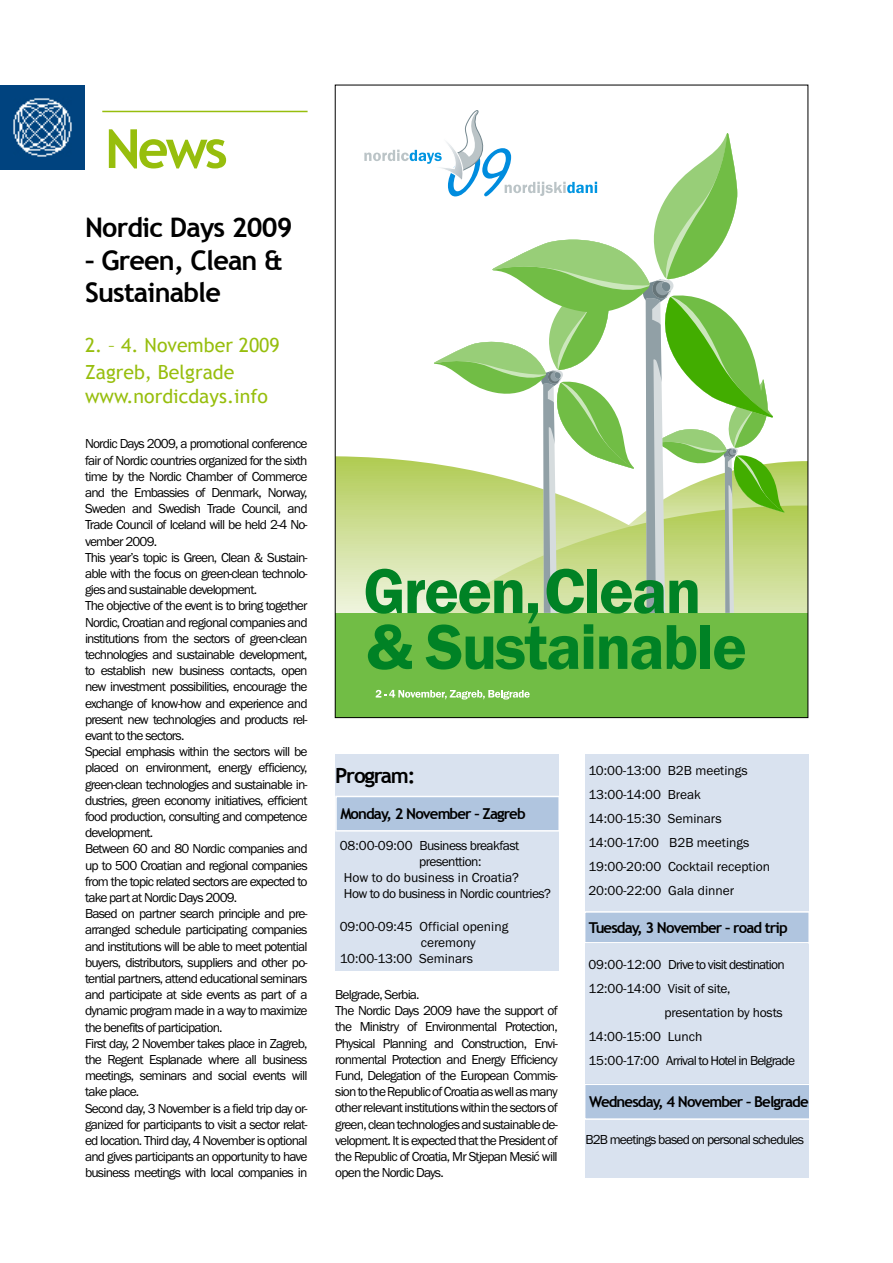
<style>
.page{position:relative;width:893px;height:1263px;background:#fff}
.page>*{position:absolute;margin:0;border:0;box-sizing:border-box;transform-origin:0 0}
.t1{font:700 54px "Trebuchet MS";color:#97be0d}
.t2{font:700 27px/32.4px "Trebuchet MS";letter-spacing:-.03em;color:#000}
.t3{font:700 21px "Trebuchet MS";letter-spacing:-.06em;color:#000}
.t4{font:19.5px/27px "Trebuchet MS";color:#97be0d}
.t5{font:19.35px "Trebuchet MS";color:#97be0d}
.t6{font:700 15px "Trebuchet MS";letter-spacing:-.06em;color:#000}
.t7{font:13.5px/16.2px "Franklin Got Itc TEE";letter-spacing:-.06em;color:#000}
.t8{font:13.5px/24px "Franklin Got Itc TEE";color:#000}
.t9{font:13.5px "Franklin Got Itc TEE";letter-spacing:-.04em;color:#000}
.t10{font:13.5px "Franklin Got Itc TEE";letter-spacing:-.015em;color:#000}
</style>
<div class="page">
<div style="left:585px;top:755px;width:223px;height:423px;background:#d9e2ef"></div>
<div style="left:585px;top:911px;width:223px;height:32px;background:#b0c5df"></div>
<div style="left:584px;top:911px;width:229px;height:32px;border:2px solid #fff"></div>
<div style="left:585px;top:1084px;width:223px;height:35px;background:#b0c5df"></div>
<div style="left:335px;top:755px;width:223px;height:216px;background:#d9e2ef"></div>
<div style="left:337px;top:797px;width:221px;height:34px;background:#b0c5df"></div>
<svg style="left:337px;top:456px;width:469px;height:260px"></svg>
<svg style="left:376px;top:690px;width:154px;height:9px"></svg>
<svg style="left:364px;top:110px;width:420px;height:560px"></svg>
<img style="left:0;top:85px;width:85px;height:85px">
<hr style="left:102px;top:111px;width:206px;height:1px;background:#97be0d">
<div style="left:335px;top:796px;width:230px;height:35px;border:2px solid #fff"></div>
<div style="left:584px;top:1083px;width:232px;height:37px;border:2px solid #fff"></div>
<h1 class="t1" style="left:105px;top:115px;width:124px">News</h1>
<h2 class="t2" style="left:85px;top:211px;width:209px">Nordic Days 2009</h2>
<h2 class="t2" style="left:85px;top:244px;width:200px">– Green, Clean &amp;<br>Sustainable</h2>
<h3 class="t4" style="left:85px;top:332px;width:196px">2. – 4. November 2009<br>Zagreb, Belgrade</h3>
<h3 class="t5" style="left:85px;top:385px;width:185px">www.nordicdays.info</h3>
<p class="t7" style="left:85px;top:436px;width:224px">Nordic Days 2009, a promotional conference fair of Nordic countries organized for the sixth time by the Nordic Chamber of Commerce and the Embassies of Denmark, Norway, Sweden and Swedish Trade Council, and Trade Council of Iceland will be held 2-4 No&shy;vember 2009.<br>This year’s topic is Green, Clean &amp; Sustain&shy;able with the focus on green-clean technolo&shy;gies and sustainable development.<br>The objective of the event is to bring together Nordic, Croatian and regional companies and institutions from the sectors of green-clean technologies and sustainable development, to establish new business contacts, open new investment possibilities, encourage the exchange of know-how and experience and present new technologies and products rel&shy;evant to the sectors.<br>Special emphasis within the sectors will be placed on environment, energy efficiency, green-clean technologies and sustainable in&shy;dustries, green economy initiatives, efficient food production, consulting and competence development.<br>Between 60 and 80 Nordic companies and up to 500 Croatian and regional companies from the topic related sectors are expected to take part at Nordic Days 2009.<br>Based on partner search principle and pre&shy;arranged schedule participating companies and institutions will be able to meet potential buyers, distributors, suppliers and other po&shy;tential partners, attend educational seminars and participate at side events as part of a dynamic program made in a way to maximize the benefits of participation.<br>First day, 2 November takes place in Zagreb, the Regent Esplanade where all business meetings, seminars and social events will take place.<br>Second day, 3 November is a field trip day or&shy;ganized for participants to visit a sector relat&shy;ed location. Third day, 4 November is optional and gives participants an opportunity to have business meetings with local companies in</p>
<h3 class="t3" style="left:335px;top:763px;width:82px">Program:</h3>
<p class="t6" style="left:340px;top:804px;width:187px">Monday, 2 November – Zagreb</p>
<p class="t9" style="left:340px;top:837px;width:181px">08:00-09:00 Business breakfast</p>
<p class="t9" style="left:419px;top:854px;width:64px">presenttion:</p>
<p class="t8" style="left:344px;top:866px;width:177px">How to do business in Croatia?</p>
<p class="t9" style="left:344px;top:886px;width:209px">How to do business in Nordic countries?</p>
<p class="t8" style="left:340px;top:914px;width:170px">09:00-09:45 Official opening</p>
<p class="t8" style="left:421px;top:930px;width:57px">ceremony</p>
<p class="t8" style="left:340px;top:947px;width:135px">10:00-13:00 Seminars</p>
<p class="t7" style="left:335px;top:986px;width:224px">Belgrade, Serbia.<br>The Nordic Days 2009 have the support of the Ministry of Environmental Protection, Physical Planning and Construction, Envi&shy;ronmental Protection and Energy Efficiency Fund, Delegation of the European Commis&shy;sion to the Republic of Croatia as well as many other relevant institutions within the sectors of green, clean technologies and sustainable de&shy;velopment. It is expected that the President of the Republic of Croatia, Mr Stjepan Mesić will open the Nordic Days.</p>
<p class="t8" style="left:588px;top:759px;width:183px">10:00-13:00 B2B meetings<br>13:00-14:00 Break<br>14:00-15:30 Seminars<br>14:00-17:00 B2B meetings<br>19:00-20:00 Cocktail reception<br>20:00-22:00 Gala dinner</p>
<p class="t6" style="left:589px;top:918px;width:201px">Tuesday, 3 November – road trip</p>
<p class="t7" style="left:588px;top:957px;width:198px">09:00-12:00 Drive to visit destination</p>
<p class="t10" style="left:588px;top:981px;width:144px">12:00-14:00 Visit of site,</p>
<p class="t10" style="left:665px;top:1005px;width:120px">presentation by hosts</p>
<p class="t8" style="left:588px;top:1025px;width:115px">14:00-15:00 Lunch</p>
<p class="t7" style="left:588px;top:1053px;width:208px">15:00-17:00 Arrival to Hotel in Belgrade</p>
<p class="t6" style="left:589px;top:1092px;width:221px">Wednesday, 4 November – Belgrade</p>
<p class="t7" style="left:585px;top:1131px;width:220px">B2B meetings based on personal schedules</p>
</div>
